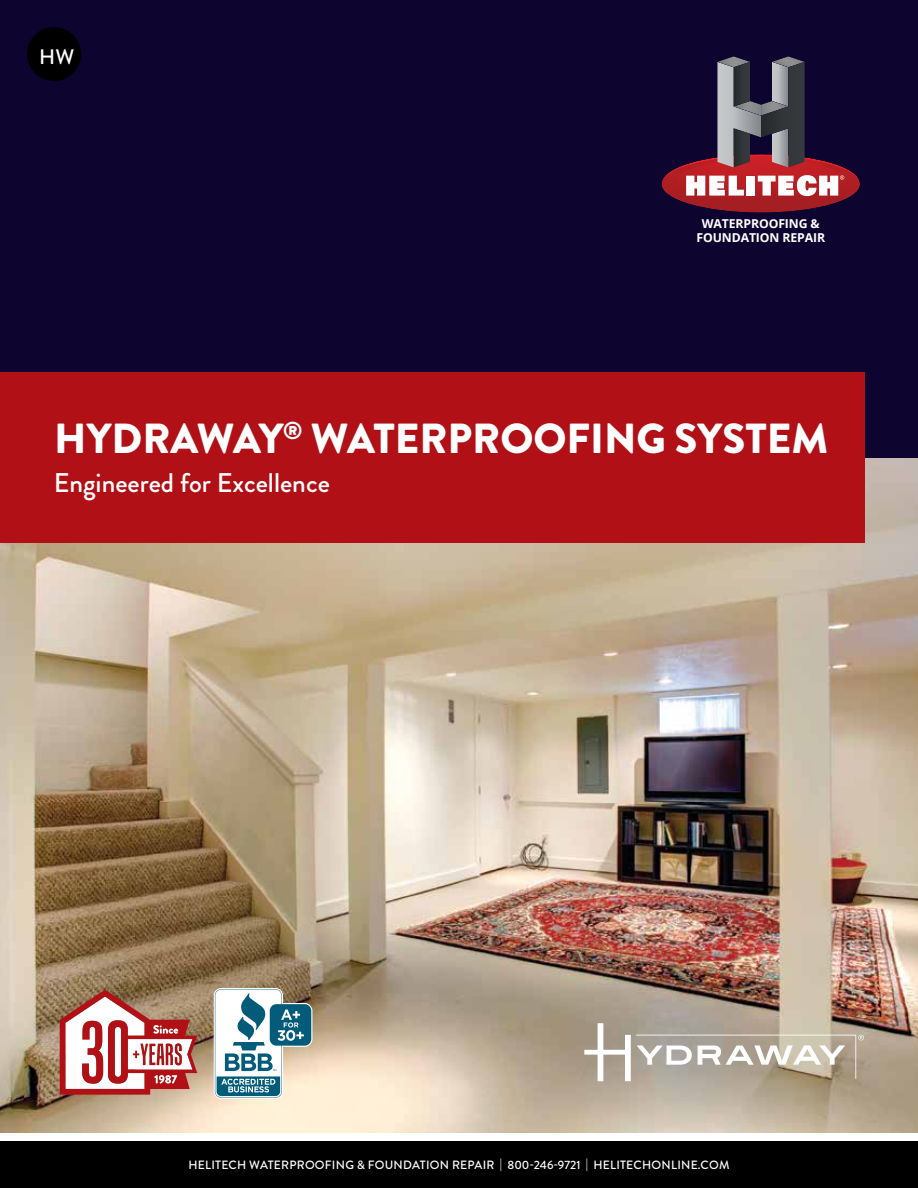
<style>
.page{position:relative;width:918px;height:1188px;background:#fff}
.page>*{position:absolute;margin:0;border:0;box-sizing:border-box;transform-origin:0 0}
.t1{font:900 42px "Brandon Grotesque";color:#fff}
.t2{font:500 27px "Brandon Grotesque";color:#fff}
.t3{font:500 21px "Brandon Grotesque";color:#fff}
.t4{font:700 12.3px/13.4px "Open Sans";letter-spacing:-.01em;color:#fff;text-align:center}
.t5{font:500 12px "Brandon Grotesque";letter-spacing:.02em;color:#fff}
</style>
<div class="page">
<img style="left:0;top:458px;width:918px;height:675px">
<div style="left:0;top:0;width:918px;height:458px;background:#0d052f"></div>
<div style="left:27px;top:27px;width:54px;height:54px;background:#000;border-radius:50%"></div>
<div style="left:0;top:1135px;width:918px;height:53px;background:#000"></div>
<div style="left:0;top:1134px;width:918px;height:7px;background:#fff"></div>
<svg style="left:662px;top:56px;width:198px;height:157px"></svg>
<div style="left:0;top:373px;width:864px;height:170px;background:#b11116"></div>
<svg style="left:214px;top:988px;width:98px;height:111px"></svg>
<svg style="left:60px;top:990px;width:137px;height:105px"></svg>
<svg style="left:584px;top:1023px;width:280px;height:58px;background:#b9b1a3"></svg>
<h3 class="t3" style="left:39px;top:46px;width:37px">HW</h3>
<p class="t4" style="left:697px;top:217px;width:130px">WATERPROOFING &amp;<br>FOUNDATION REPAIR</p>
<h1 class="t1" style="left:54px;top:423px;width:775px">HYDRAWAY<sup>®</sup> WATERPROOFING SYSTEM</h1>
<h2 class="t2" style="left:54px;top:468px;width:277px">Engineered for Excellence</h2>
<p class="t5" style="left:188px;top:1158px;width:543px">HELITECH WATERPROOFING &amp; FOUNDATION REPAIR | 800-246-9721 | HELITECHONLINE.COM</p>
</div>
